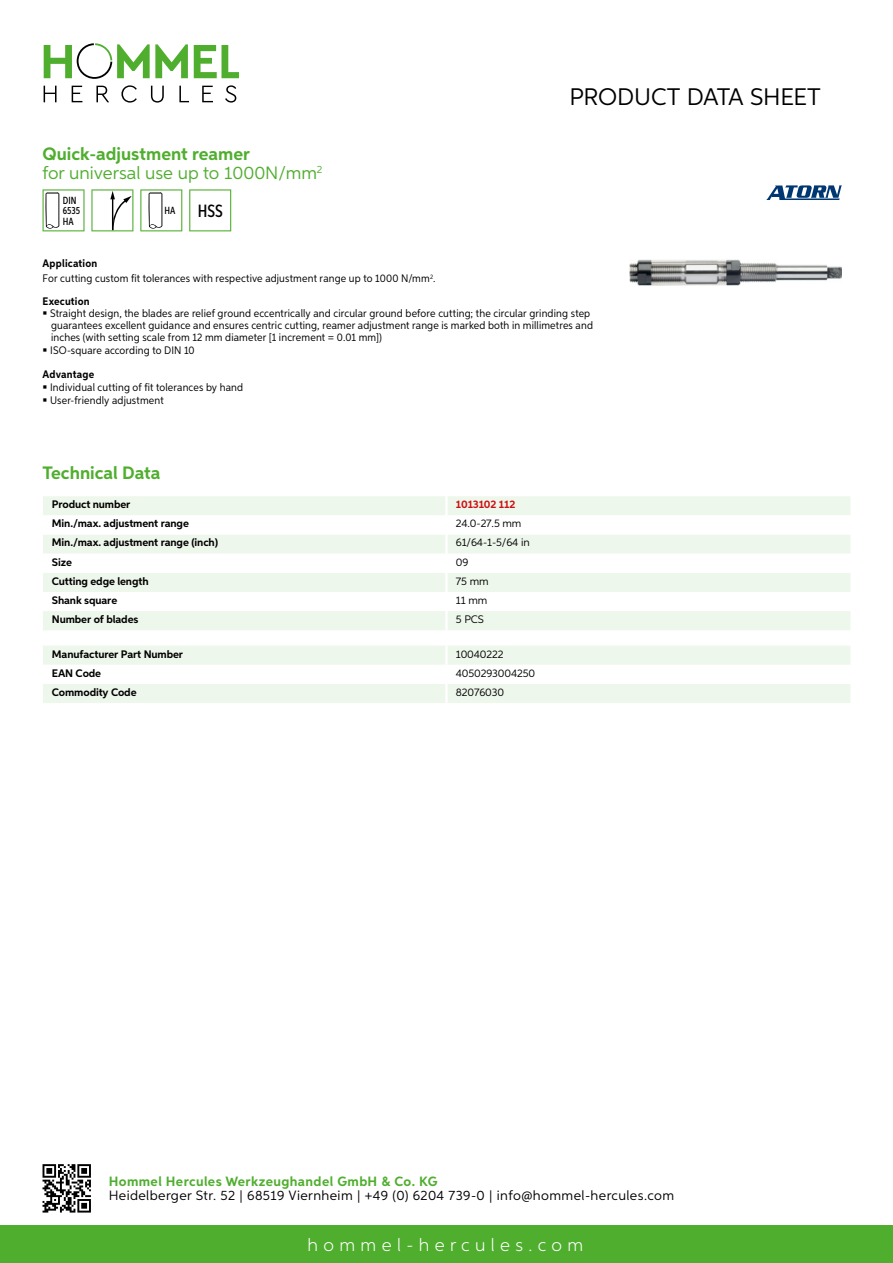
<style>
.page{position:relative;width:893px;height:1263px;background:#fff}
.page>*{position:absolute;margin:0;border:0;box-sizing:border-box;transform-origin:0 0}
.t1{font:24px "Aspira";letter-spacing:-.01em;color:#000}
.t2{font:18px/19.8px "Aspira";color:#50ae2f}
.t3{font:300 18px "Aspira";letter-spacing:.3em;color:#fff}
.t4{font:700 18px "Aspira";color:#50ae2f}
.t5{font:500 17.85px "Aspira XX Nar";color:#000}
.t6{font:13.5px "Aspira";letter-spacing:.03em;color:#000}
.t7{font:700 13.5px "Aspira";letter-spacing:.03em;color:#50ae2f}
.t8{font:10.95px/12.3px "Aspira Nar";letter-spacing:.015em;color:#000}
.t9{font:700 10.95px "Aspira";letter-spacing:-.01em;color:#000}
.t10{font:10.95px "Aspira";letter-spacing:-.01em;color:#000}
.t11{font:700 10.95px "Aspira Nar";letter-spacing:.015em;color:#000}
.t12{font:700 10.95px "Aspira";letter-spacing:-.01em;color:#cd1013}
.t13{font:500 10.35px/10.4px "Aspira XX Nar";color:#000}
.s1{font-weight:700}
</style>
<div class="page">
<div style="left:0;top:1226px;width:893px;height:37px;background:#50ae2f"></div>
<svg style="left:43px;top:1164px;width:48px;height:48px"></svg>
<svg style="left:194px;top:45px;width:45px;height:33px"></svg>
<svg style="left:44px;top:43px;width:144px;height:36px"></svg>
<svg style="left:44px;top:86px;width:13px;height:16px"></svg>
<svg style="left:72px;top:86px;width:10px;height:16px"></svg>
<svg style="left:96px;top:86px;width:13px;height:16px"></svg>
<svg style="left:121px;top:85px;width:16px;height:18px"></svg>
<svg style="left:151px;top:86px;width:13px;height:17px"></svg>
<svg style="left:179px;top:86px;width:10px;height:16px"></svg>
<svg style="left:202px;top:86px;width:11px;height:16px"></svg>
<svg style="left:225px;top:85px;width:11px;height:18px"></svg>
<div style="left:43px;top:496px;width:807px;height:134px;background:#eef7eb"></div>
<svg style="left:43px;top:515px;width:807px;height:96px"></svg>
<hr style="left:445px;top:496px;width:3px;height:19px;background:#fff">
<hr style="left:445px;top:515px;width:3px;height:20px;background:#fff">
<hr style="left:445px;top:535px;width:3px;height:19px;background:#fff">
<hr style="left:445px;top:554px;width:3px;height:19px;background:#fff">
<hr style="left:445px;top:573px;width:3px;height:19px;background:#fff">
<hr style="left:445px;top:592px;width:3px;height:19px;background:#fff">
<hr style="left:445px;top:611px;width:3px;height:19px;background:#fff">
<svg style="left:43px;top:646px;width:807px;height:57px"></svg>
<hr style="left:445px;top:684px;width:3px;height:19px;background:#fff">
<svg style="left:43px;top:189px;width:42px;height:42px"></svg>
<svg style="left:91px;top:189px;width:42px;height:42px"></svg>
<svg style="left:140px;top:189px;width:42px;height:42px"></svg>
<svg style="left:189px;top:189px;width:42px;height:42px"></svg>
<img style="left:629px;top:259px;width:213px;height:27px">
<svg style="left:766px;top:185px;width:76px;height:15px"></svg>
<h2 class="t2" style="left:43px;top:143px;width:281px"><span class="s1">Quick-adjustment reamer<br></span>for universal use up to 1000N/mm<sup>2</sup></h2>
<p class="t13" style="left:63px;top:195px;width:19px">DIN<br>6535<br>HA</p>
<h3 class="t5" style="left:165px;top:200px;width:60px"><sup>HA</sup> HSS</h3>
<h1 class="t1" style="left:569px;top:82px;width:253px">Product data sh eet</h1>
<p class="t8" style="left:43px;top:256px;width:395px;line-height:15.1px"><span class="s1">Application<br></span>For cutting custom fit tolerances with respective adjustment range up to 1000 N/mm<sup>2</sup>.</p>
<p class="t11" style="left:43px;top:294px;width:49px">Execution</p>
<p class="t8" style="left:50px;top:307px;width:544px">Straight design, the blades are relief ground eccentrically and circular ground before cutting; the circular grinding step guarantees excellent guidance and ensures centric cutting, reamer adjustment range is marked both in millimetres and inches (with setting scale from 12 mm diameter [1 increment = 0.01 mm])<br>ISO-square according to DIN 10</p>
<p class="t11" style="left:43px;top:368px;width:53px">Advantage</p>
<p class="t8" style="left:50px;top:381px;width:195px;line-height:12.8px">Individual cutting of fit tolerances by hand<br>User-friendly adjustment</p>
<h2 class="t4" style="left:43px;top:462px;width:120px">Technical Data</h2>
<p class="t9" style="left:52px;top:498px;width:80px">Product number</p>
<p class="t12" style="left:456px;top:498px;width:61px">1013102 112</p>
<p class="t9" style="left:52px;top:517px;width:139px">Min./max. adjustment range</p>
<p class="t10" style="left:456px;top:517px;width:67px">24.0-27.5 mm</p>
<p class="t9" style="left:52px;top:536px;width:168px">Min./max. adjustment range (inch)</p>
<p class="t10" style="left:456px;top:536px;width:75px">61/64-1-5/64 in</p>
<p class="t9" style="left:52px;top:555px;width:22px">Size</p>
<p class="t10" style="left:456px;top:555px;width:14px">09</p>
<p class="t9" style="left:52px;top:574px;width:98px">Cutting edge length</p>
<p class="t10" style="left:456px;top:574px;width:34px">75 mm</p>
<p class="t9" style="left:52px;top:593px;width:67px">Shank square</p>
<p class="t10" style="left:456px;top:593px;width:33px">11 mm</p>
<p class="t9" style="left:52px;top:612px;width:88px">Number of blades</p>
<p class="t10" style="left:456px;top:613px;width:29px">5 PCS</p>
<p class="t9" style="left:52px;top:647px;width:133px">Manufacturer Part Number</p>
<p class="t10" style="left:456px;top:647px;width:49px">10040222</p>
<p class="t9" style="left:52px;top:666px;width:51px">EAN Code</p>
<p class="t10" style="left:456px;top:666px;width:81px">4050293004250</p>
<p class="t9" style="left:52px;top:685px;width:86px">Commodity Code</p>
<p class="t10" style="left:456px;top:685px;width:50px">82076030</p>
<p class="t7" style="left:109px;top:1172px;width:330px">Hommel Hercules Werkzeughandel GmbH &amp; Co. KG</p>
<p class="t6" style="left:109px;top:1187px;width:567px">Heidelberger Str. 52 | 68519 Viernheim | +49 (0) 6204 739-0 | info@hommel-hercules.com</p>
<h2 class="t3" style="left:307px;top:1234px;width:277px">hommel-hercules.com</h2>
</div>
